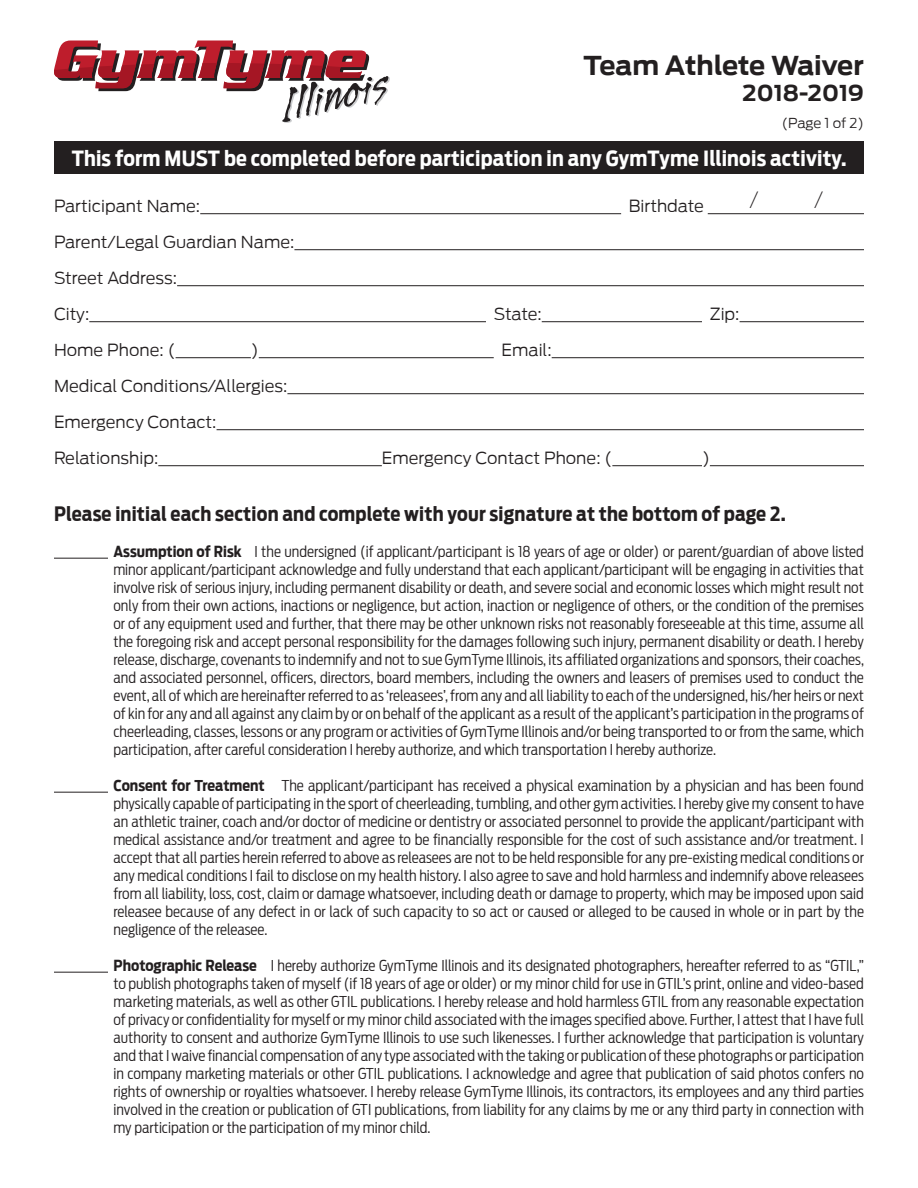
<style>
.page{position:relative;width:918px;height:1188px;background:#fff}
.page>*{position:absolute;margin:0;border:0;box-sizing:border-box;transform-origin:0 0}
.t1{font:700 26.1px "Antenna";letter-spacing:-.005em;color:#231f20}
.t2{font:200 22.5px "Antenna";color:#231f20;scale:.8 1}
.t3{font:700 21.9px "Antenna";color:#231f20}
.t4{font:700 21px "Antenna Cond";letter-spacing:.01em;color:#fff}
.t5{font:700 19.5px "Antenna Cond";letter-spacing:.01em;color:#231f20}
.t6{font:300 16.5px/36px "Antenna";color:#231f20}
.t7{font:300 15px/18px "Antenna Cond";color:#231f20;text-align:justify}
.t8{font:300 13.5px "Antenna";letter-spacing:-.015em;color:#231f20}
.s1{font-weight:700}
</style>
<div class="page">
<hr style="left:54px;top:558px;width:54px;height:1px;background:#231f20">
<hr style="left:54px;top:792px;width:54px;height:1px;background:#231f20">
<hr style="left:54px;top:972px;width:54px;height:1px;background:#231f20">
<div style="left:54px;top:142px;width:810px;height:32px;background:#231f20"></div>
<hr style="left:200px;top:213px;width:421px;height:1px;background:#231f20">
<hr style="left:708px;top:213px;width:156px;height:1px;background:#231f20">
<hr style="left:294px;top:249px;width:570px;height:1px;background:#231f20">
<hr style="left:177px;top:285px;width:687px;height:1px;background:#231f20">
<hr style="left:89px;top:321px;width:397px;height:1px;background:#231f20">
<hr style="left:542px;top:321px;width:160px;height:1px;background:#231f20">
<hr style="left:740px;top:321px;width:124px;height:1px;background:#231f20">
<hr style="left:176px;top:357px;width:75px;height:1px;background:#231f20">
<hr style="left:259px;top:357px;width:235px;height:1px;background:#231f20">
<hr style="left:552px;top:357px;width:312px;height:1px;background:#231f20">
<hr style="left:287px;top:393px;width:577px;height:1px;background:#231f20">
<hr style="left:217px;top:429px;width:647px;height:1px;background:#231f20">
<hr style="left:158px;top:465px;width:224px;height:1px;background:#231f20">
<hr style="left:612px;top:465px;width:90px;height:1px;background:#231f20">
<hr style="left:710px;top:465px;width:154px;height:1px;background:#231f20">
<svg style="left:54px;top:41px;width:336px;height:82px"></svg>
<p class="t1" style="left:583px;top:50px;width:282px">Team Athlete Waiver</p>
<p class="t3" style="left:743px;top:80px;width:123px">2018-2019</p>
<p class="t8" style="left:782px;top:116px;width:84px">(Page 1 of 2)</p>
<p class="t4" style="left:72px;top:146px;width:776px">This form MUST be completed before participation in any GymTyme Illinois activity.</p>
<p class="t6" style="left:54px;top:189px;width:148px">Participant Name:</p>
<p class="t6" style="left:629px;top:189px;width:76px">Birthdate</p>
<p class="t6" style="left:54px;top:225px;width:242px">Parent/Legal Guardian Name:<br>Street Address:</p>
<p class="t6" style="left:54px;top:297px;width:37px">City:</p>
<p class="t6" style="left:494px;top:297px;width:49px">State:</p>
<p class="t6" style="left:710px;top:297px;width:31px">Zip:</p>
<p class="t6" style="left:54px;top:333px;width:123px">Home Phone: (</p>
<p class="t6" style="left:251px;top:333px;width:9px">)</p>
<p class="t6" style="left:502px;top:333px;width:52px">Email:</p>
<p class="t6" style="left:54px;top:369px;width:235px">Medical Conditions/Allergies:</p>
<p class="t6" style="left:54px;top:405px;width:164px">Emergency Contact:</p>
<p class="t6" style="left:54px;top:441px;width:106px">Relationship:</p>
<p class="t6" style="left:382px;top:441px;width:232px">Emergency Contact Phone: (</p>
<p class="t6" style="left:702px;top:441px;width:9px">)</p>
<p class="t2" style="left:750px;top:187px;width:12px">/</p>
<p class="t2" style="left:815px;top:187px;width:12px">/</p>
<p class="t5" style="left:54px;top:502px;width:733px">Please initial each section and complete with your signature at the bottom of page 2.</p>
<p class="t7" style="left:113px;top:543px;width:752px"><span class="s1">Assumption of Risk</span> I the undersigned (if applicant/participant is 18 years of age or older) or parent/guardian of above listed minor applicant/participant acknowledge and fully understand that each applicant/participant will be engaging in activities that involve risk of serious injury, including permanent disability or death, and severe social and economic losses which might result not only from their own actions, inactions or negligence, but action, inaction or negligence of others, or the condition of the premises or of any equipment used and further, that there may be other unknown risks not reasonably foreseeable at this time, assume all the foregoing risk and accept personal responsibility for the damages following such injury, permanent disability or death. I hereby release, discharge, covenants to indemnify and not to sue GymTyme Illinois, its affiliated organizations and sponsors, their coaches, and associated personnel, officers, directors, board members, including the owners and leasers of premises used to conduct the event, all of which are hereinafter referred to as ‘releasees’, from any and all liability to each of the undersigned, his/her heirs or next of kin for any and all against any claim by or on behalf of the applicant as a result of the applicant’s participation in the programs of cheerleading, classes, lessons or any program or activities of GymTyme Illinois and/or being transported to or from the same, which participation, after careful consideration I hereby authorize, and which transportation I hereby authorize.</p>
<p class="t7" style="left:113px;top:777px;width:752px"><span class="s1">Consent for Treatment</span> The applicant/participant has received a physical examination by a physician and has been found physically capable of participating in the sport of cheerleading, tumbling, and other gym activities. I hereby give my consent to have an athletic trainer, coach and/or doctor of medicine or dentistry or associated personnel to provide the applicant/participant with medical assistance and/or treatment and agree to be financially responsible for the cost of such assistance and/or treatment. I accept that all parties herein referred to above as releasees are not to be held responsible for any pre-existing medical conditions or any medical conditions I fail to disclose on my health history. I also agree to save and hold harmless and indemnify above releasees from all liability, loss, cost, claim or damage whatsoever, including death or damage to property, which may be imposed upon said releasee because of any defect in or lack of such capacity to so act or caused or alleged to be caused in whole or in part by the negligence of the releasee.</p>
<p class="t7" style="left:113px;top:957px;width:752px"><span class="s1">Photographic Release</span> I hereby authorize GymTyme Illinois and its designated photographers, hereafter referred to as “GTIL,” to publish photographs taken of myself (if 18 years of age or older) or my minor child for use in GTIL’s print, online and video-based marketing materials, as well as other GTIL publications. I hereby release and hold harmless GTIL from any reasonable expectation of privacy or confidentiality for myself or my minor child associated with the images specified above. Further, I attest that I have full authority to consent and authorize GymTyme Illinois to use such likenesses. I further acknowledge that participation is voluntary and that I waive financial compensation of any type associated with the taking or publication of these photographs or participation in company marketing materials or other GTIL publications. I acknowledge and agree that publication of said photos confers no rights of ownership or royalties whatsoever. I hereby release GymTyme Illinois, its contractors, its employees and any third parties involved in the creation or publication of GTI publications, from liability for any claims by me or any third party in connection with my participation or the participation of my minor child.</p>
</div>
